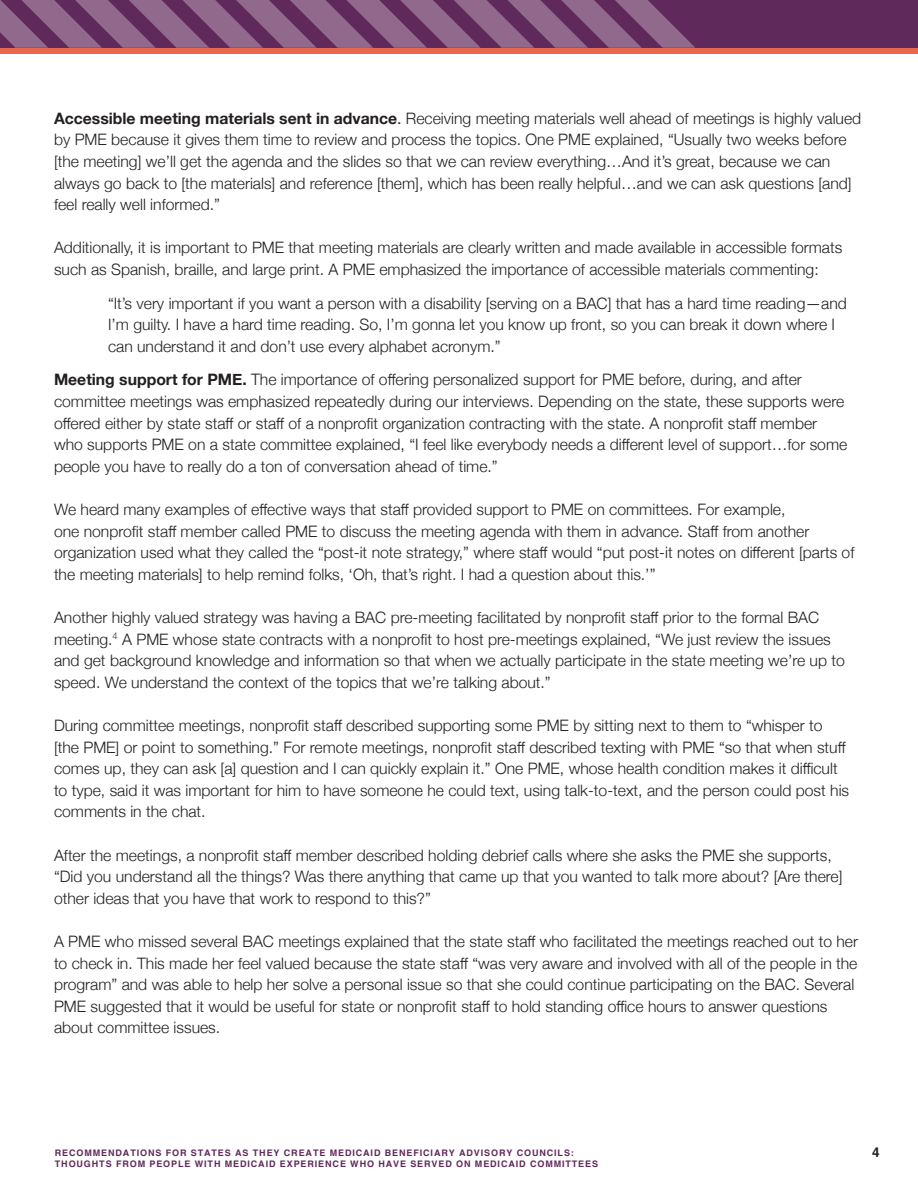
<style>
.page{position:relative;width:918px;height:1188px;background:#fff}
.page>*{position:absolute;margin:0;border:0;box-sizing:border-box;transform-origin:0 0}
.t1{font:300 15.75px/21.6px "Helvetica Neue";color:#231f20}
.t2{font:700 13.5px "Helvetica";color:#231f20}
.t3{font:700 9px "Helvetica";letter-spacing:.1em;color:#60295b}
.s1{font-weight:700}
.s2{font-weight:400}
</style>
<div class="page">
<div style="left:0;top:0;width:918px;height:49px;background:#60295b"></div>
<div style="left:0;top:48px;width:918px;height:5px;background:#e9674f"></div>
<svg style="left:0;top:0;width:695px;height:48px"></svg>
<p class="t1" style="left:54px;top:106px;width:809px"><span class="s1">Accessible meeting materials sent in advance</span><span class="s2">.</span> Receiving meeting materials well ahead of meetings is highly valued by PME because it gives them time to review and process the topics. One PME explained, “Usually two weeks before [the meeting] we’ll get the agenda and the slides so that we can review everything…And it’s great, because we can always go back to [the materials] and reference [them], which has been really helpful…and we can ask questions [and] feel really well informed.”</p>
<p class="t1" style="left:54px;top:236px;width:790px">Additionally, it is important to PME that meeting materials are clearly written and made available in accessible formats such as Spanish, braille, and large print. A PME emphasized the importance of accessible materials commenting:</p>
<p class="t1" style="left:108px;top:291px;width:740px">“It’s very important if you want a person with a disability [serving on a BAC] that has a hard time reading—and<br>I’m guilty. I have a hard time reading. So, I’m gonna let you know up front, so you can break it down where I can understand it and don’t use every alphabet acronym.”</p>
<p class="t1" style="left:54px;top:368px;width:795px"><span class="s1">Meeting support for PME.</span> The importance of offering personalized support for PME before, during, and after committee meetings was emphasized repeatedly during our interviews. Depending on the state, these supports were offered either by state staff or staff of a nonprofit organization contracting with the state. A nonprofit staff member who supports PME on a state committee explained, “I feel like everybody needs a different level of support…for some people you have to really do a ton of conversation ahead of time.”</p>
<p class="t1" style="left:54px;top:498px;width:802px">We heard many examples of effective ways that staff provided support to PME on committees. For example,<br>one nonprofit staff member called PME to discuss the meeting agenda with them in advance. Staff from another organization used what they called the “post-it note strategy,” where staff would “put post-it notes on different [parts of the meeting materials] to help remind folks, ‘Oh, that’s right. I had a question about this.’”</p>
<p class="t1" style="left:54px;top:606px;width:792px">Another highly valued strategy was having a BAC pre-meeting facilitated by nonprofit staff prior to the formal BAC meeting.<sup>4</sup> A PME whose state contracts with a nonprofit to host pre-meetings explained, “We just review the issues and get background knowledge and information so that when we actually participate in the state meeting we’re up to speed. We understand the context of the topics that we’re talking about.”</p>
<p class="t1" style="left:54px;top:714px;width:797px">During committee meetings, nonprofit staff described supporting some PME by sitting next to them to “whisper to [the PME] or point to something.” For remote meetings, nonprofit staff described texting with PME “so that when stuff comes up, they can ask [a] question and I can quickly explain it.” One PME, whose health condition makes it difficult to type, said it was important for him to have someone he could text, using talk-to-text, and the person could post his comments in the chat.</p>
<p class="t1" style="left:54px;top:843px;width:790px">After the meetings, a nonprofit staff member described holding debrief calls where she asks the PME she supports, “Did you understand all the things? Was there anything that came up that you wanted to talk more about? [Are there] other ideas that you have that work to respond to this?”</p>
<p class="t1" style="left:54px;top:930px;width:806px">A PME who missed several BAC meetings explained that the state staff who facilitated the meetings reached out to her to check in. This made her feel valued because the state staff “was very aware and involved with all of the people in the program” and was able to help her solve a personal issue so that she could continue participating on the BAC. Several PME suggested that it would be useful for state or nonprofit staff to hold standing office hours to answer questions about committee issues.</p>
<p class="t3" style="left:55px;top:1148px;width:521px">RECOMMENDATIONS FOR STATES AS THEY CREATE MEDICAID BENEFICIARY ADVISORY COUNCILS:</p>
<p class="t2" style="left:872px;top:1144px;width:9px">4</p>
<p class="t3" style="left:55px;top:1158px;width:545px">THOUGHTS FROM PEOPLE WITH MEDICAID EXPERIENCE WHO HAVE SERVED ON MEDICAID COMMITTEES</p>
</div>
